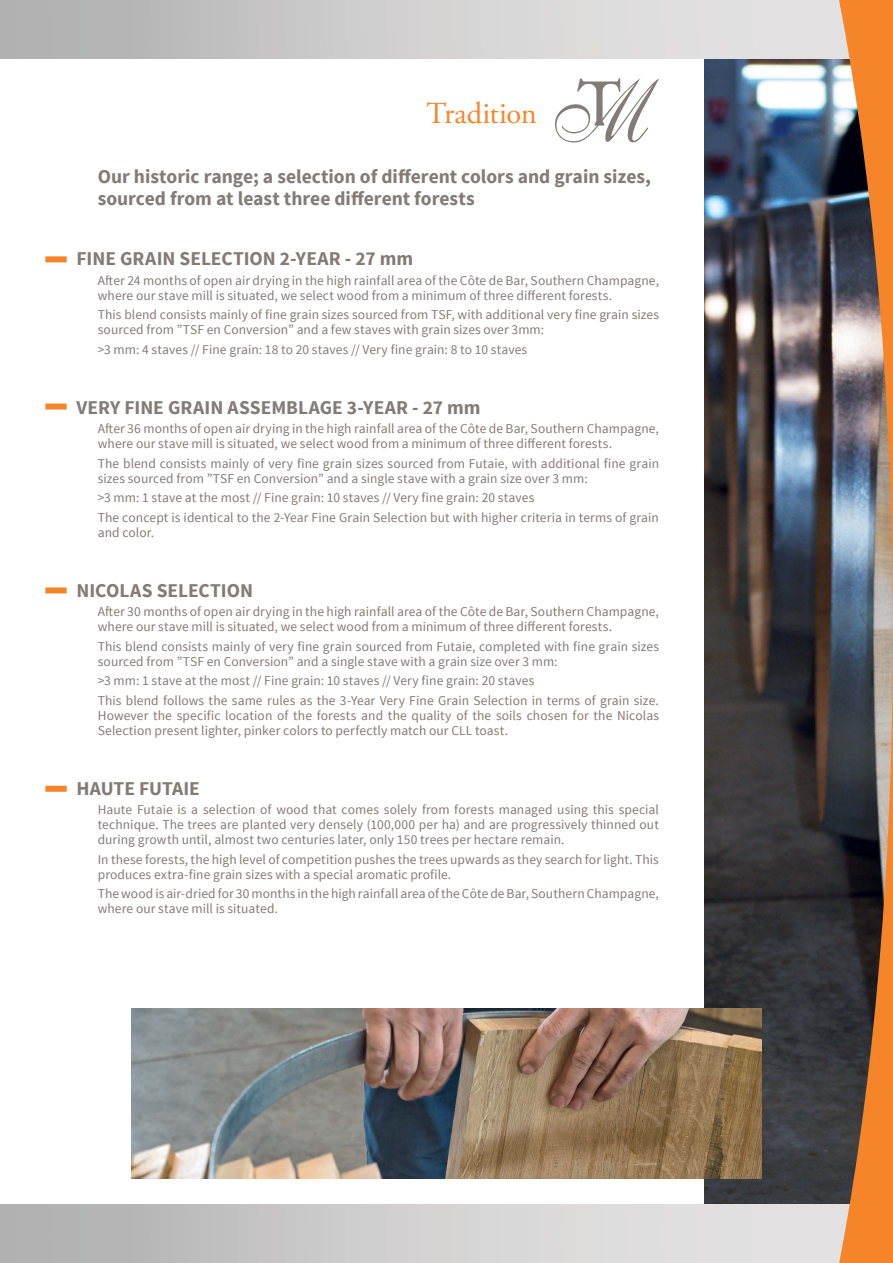
<style>
.page{position:relative;width:893px;height:1263px;background:#fff}
.page>*{position:absolute;margin:0;border:0;box-sizing:border-box;transform-origin:0 0}
.t1{font:30.45px "Adobe Garamond Pro";letter-spacing:-.01em;color:#f6852a}
.t2{font:700 19.5px/22.5px "Source Sans Pro";color:#837b75}
.t3{font:13.5px/15px "Source Sans Pro";letter-spacing:.005em;color:#837b75}
</style>
<div class="page">
<img style="left:704px;top:58px;width:131px;height:1147px">
<div style="left:0;top:1205px;width:893px;height:58px;background:linear-gradient(to right,#b2b2b2,#efeded)"></div>
<div style="left:0;top:0;width:893px;height:58px;background:linear-gradient(to right,#b2b2b2,#efeded)"></div>
<img style="left:835px;top:0;width:58px;height:1263px">
<svg style="left:555px;top:79px;width:104px;height:64px"></svg>
<div style="left:45px;top:256px;width:22px;height:6px;background:#f6852a"></div>
<div style="left:45px;top:403px;width:22px;height:6px;background:#f6852a"></div>
<div style="left:45px;top:587px;width:22px;height:6px;background:#f6852a"></div>
<div style="left:45px;top:786px;width:22px;height:6px;background:#f6852a"></div>
<img style="left:131px;top:1008px;width:631px;height:170px">
<h1 class="t1" style="left:427px;top:101px;width:112px">Tradition</h1>
<h2 class="t2" style="left:98px;top:164px;width:555px">Our historic range; a selection of different colors and grain sizes, sourced from at least three different forests</h2>
<h2 class="t2" style="left:76px;top:247px;width:338px">FINE GRAIN SELECTION 2-YEAR - 27 mm</h2>
<p class="t3" style="left:98px;top:272px;width:563px">After 24 months of open air drying in the high rainfall area of the Côte de Bar, Southern Champagne, where our stave mill is situated, we select wood from a minimum of three different forests.</p>
<p class="t3" style="left:98px;top:307px;width:563px">This blend consists mainly of fine grain sizes sourced from TSF, with additional very fine grain sizes sourced from ”TSF en Conversion” and a few staves with grain sizes over 3mm:</p>
<p class="t3" style="left:98px;top:341px;width:431px">&gt;3 mm: 4 staves // Fine grain: 18 to 20 staves // Very fine grain: 8 to 10 staves</p>
<h2 class="t2" style="left:76px;top:396px;width:406px">VERY FINE GRAIN ASSEMBLAGE 3-YEAR - 27 mm</h2>
<p class="t3" style="left:98px;top:421px;width:563px">After 36 months of open air drying in the high rainfall area of the Côte de Bar, Southern Champagne, where our stave mill is situated, we select wood from a minimum of three different forests.</p>
<p class="t3" style="left:98px;top:455px;width:563px">The blend consists mainly of very fine grain sizes sourced from Futaie, with additional fine grain sizes sourced from ”TSF en Conversion” and a single stave with a grain size over 3 mm:</p>
<p class="t3" style="left:98px;top:488px;width:563px;line-height:19.5px">&gt;3 mm: 1 stave at the most // Fine grain: 10 staves // Very fine grain: 20 staves<br>The concept is identical to the 2-Year Fine Grain Selection but with higher criteria in terms of grain</p>
<p class="t3" style="left:98px;top:524px;width:58px">and color.</p>
<h2 class="t2" style="left:76px;top:579px;width:178px">NICOLAS SELECTION</h2>
<p class="t3" style="left:98px;top:604px;width:563px">After 30 months of open air drying in the high rainfall area of the Côte de Bar, Southern Champagne, where our stave mill is situated, we select wood from a minimum of three different forests.</p>
<p class="t3" style="left:98px;top:638px;width:563px">This blend consists mainly of very fine grain sourced from Futaie, completed with fine grain sizes sourced from ”TSF en Conversion” and a single stave with a grain size over 3 mm:</p>
<p class="t3" style="left:98px;top:671px;width:563px;line-height:19.5px">&gt;3 mm: 1 stave at the most // Fine grain: 10 staves // Very fine grain: 20 staves<br>This blend follows the same rules as the 3-Year Very Fine Grain Selection in terms of grain size.</p>
<p class="t3" style="left:98px;top:707px;width:563px">However the specific location of the forests and the quality of the soils chosen for the Nicolas<br>Selection present lighter, pinker colors to perfectly match our CLL toast.</p>
<h2 class="t2" style="left:76px;top:777px;width:125px">HAUTE FUTAIE</h2>
<p class="t3" style="left:98px;top:802px;width:563px;text-align:justify">Haute Futaie is a selection of wood that comes solely from forests managed using this special technique. The trees are planted very densely (100,000 per ha) and are progressively thinned out during growth until, almost two centuries later, only 150 trees per hectare remain.</p>
<p class="t3" style="left:98px;top:851px;width:562px">In these forests, the high level of competition pushes the trees upwards as they search for light. This produces extra-fine grain sizes with a special aromatic profile.</p>
<p class="t3" style="left:98px;top:886px;width:563px">The wood is air-dried for 30 months in the high rainfall area of the Côte de Bar, Southern Champagne, where our stave mill is situated.</p>
</div>
